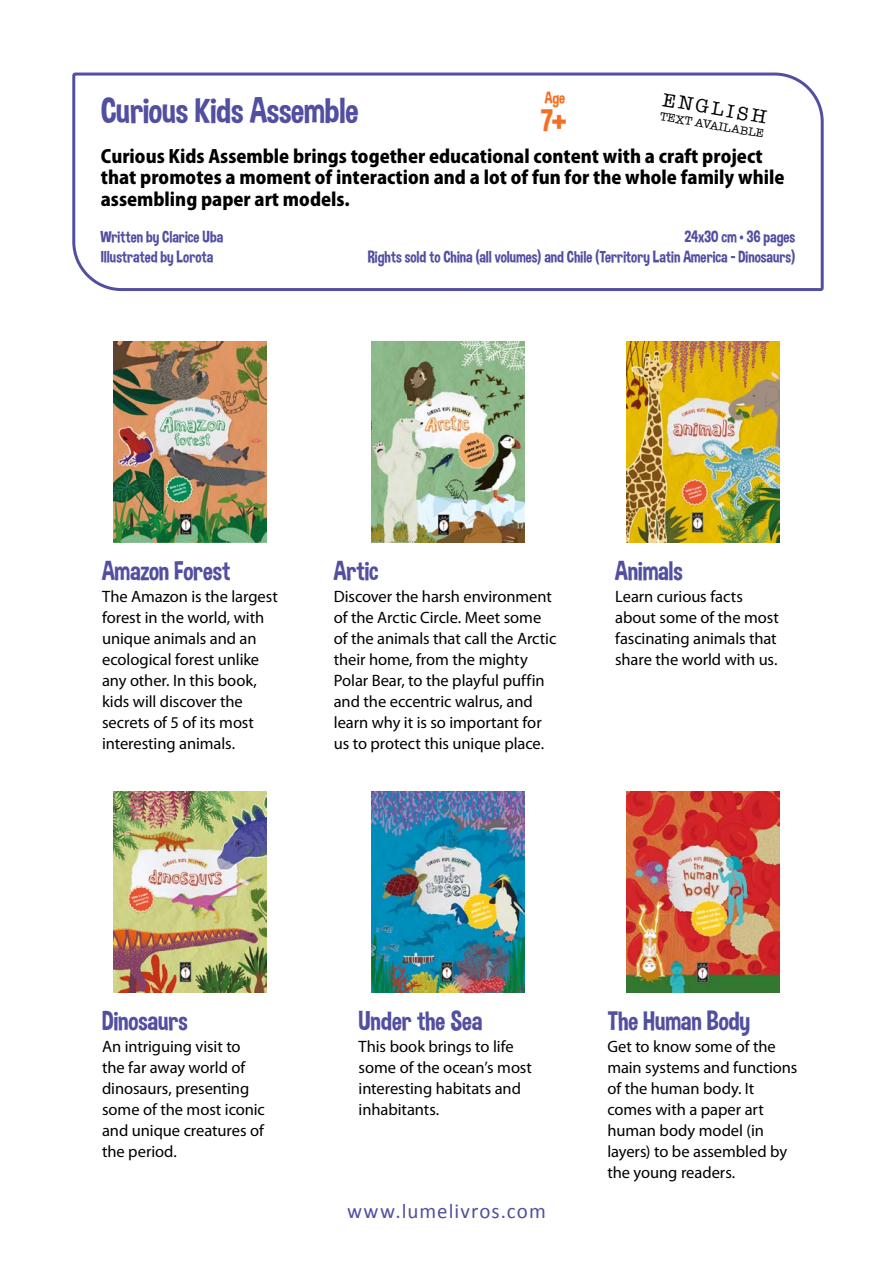
<style>
.page{position:relative;width:893px;height:1263px;background:#fff}
.page>*{position:absolute;margin:0;border:0;box-sizing:border-box;transform-origin:0 0}
.t1{font:36px "Dimbo";color:#524fa1}
.t2{font:33px "Dimbo";color:#f36f21}
.t3{font:27px "Dimbo";color:#524fa1}
.t4{font:21px "Calibri";letter-spacing:.05em;color:#524fa1}
.t5{font:19.5px "American Typewriter";color:#000}
.t6{font:800 18px/21.6px "Koz Go Pro";color:#000}
.t7{font:16.5px/21px "Myriad Pro";letter-spacing:-.005em;color:#000}
.t8{font:16.5px "Dimbo";color:#524fa1}
.t9{font:16.5px "Dimbo";color:#f36f21}
.t10{font:12px "American Typewriter";color:#000}
</style>
<div class="page">
<img style="left:113px;top:342px;width:154px;height:200px">
<img style="left:113px;top:792px;width:154px;height:200px">
<img style="left:371px;top:342px;width:154px;height:200px">
<img style="left:371px;top:792px;width:154px;height:200px">
<img style="left:626px;top:342px;width:154px;height:200px">
<img style="left:626px;top:792px;width:154px;height:200px">
<svg style="left:72px;top:72px;width:752px;height:219px"></svg>
<p class="t9" style="left:545px;top:88px;width:22px">Age</p>
<h2 class="t2" style="left:540px;top:101px;width:28px">7+</h2>
<p class="t5" style="left:666px;top:84px;width:107px;rotate:10deg">english</p>
<h1 class="t1" style="left:101px;top:89px;width:259px">Curious Kids Assemble</h1>
<p class="t6" style="left:101px;top:147px;width:685px">Curious Kids Assemble brings together educational content with a craft project that promotes a moment of interaction and a lot of fun for the whole family while assembling paper art models.</p>
<p class="t8" style="left:101px;top:227px;width:124px">Written by Clarice Uba</p>
<p class="t8" style="left:684px;top:227px;width:112px">24x30 cm • 36 pages</p>
<p class="t8" style="left:101px;top:246px;width:114px">Illustrated by Lorota</p>
<p class="t8" style="left:368px;top:246px;width:429px">Rights sold to China (all volumes) and Chile (Territory Latin America - Dinosaurs)</p>
<p class="t10" style="left:662px;top:107px;width:107px;rotate:10deg">text available</p>
<h3 class="t3" style="left:102px;top:554px;width:130px">Amazon Forest</h3>
<p class="t7" style="left:102px;top:586px;width:177px">The Amazon is the largest forest in the world, with unique animals and an ecological forest unlike any other. In this book, kids will discover the secrets of 5 of its most interesting animals.</p>
<h3 class="t3" style="left:334px;top:554px;width:46px">Artic</h3>
<p class="t7" style="left:334px;top:586px;width:224px">Discover the harsh environment of the Arctic Circle. Meet some of the animals that call the Arctic their home, from the mighty<br>Polar Bear, to the playful puffin and the eccentric walrus, and learn why it is so important for us to protect this unique place.</p>
<h3 class="t3" style="left:615px;top:554px;width:69px">Animals</h3>
<p class="t7" style="left:615px;top:586px;width:165px">Learn curious facts about some of the most fascinating animals that share the world with us.</p>
<h3 class="t3" style="left:102px;top:1004px;width:87px">Dinosaurs</h3>
<p class="t7" style="left:102px;top:1036px;width:164px">An intriguing visit to the far away world of dinosaurs, presenting some of the most iconic and unique creatures of the period.</p>
<h3 class="t3" style="left:359px;top:1004px;width:125px">Under the Sea</h3>
<p class="t7" style="left:359px;top:1036px;width:175px">This book brings to life some of the ocean’s most interesting habitats and inhabitants.</p>
<p class="t4" style="left:347px;top:1197px;width:200px">www.lumelivros.com</p>
<h3 class="t3" style="left:607px;top:1004px;width:144px">The Human Body</h3>
<p class="t7" style="left:607px;top:1036px;width:192px">Get to know some of the main systems and functions of the human body. It comes with a paper art human body model (in layers) to be assembled by the young readers.</p>
</div>
